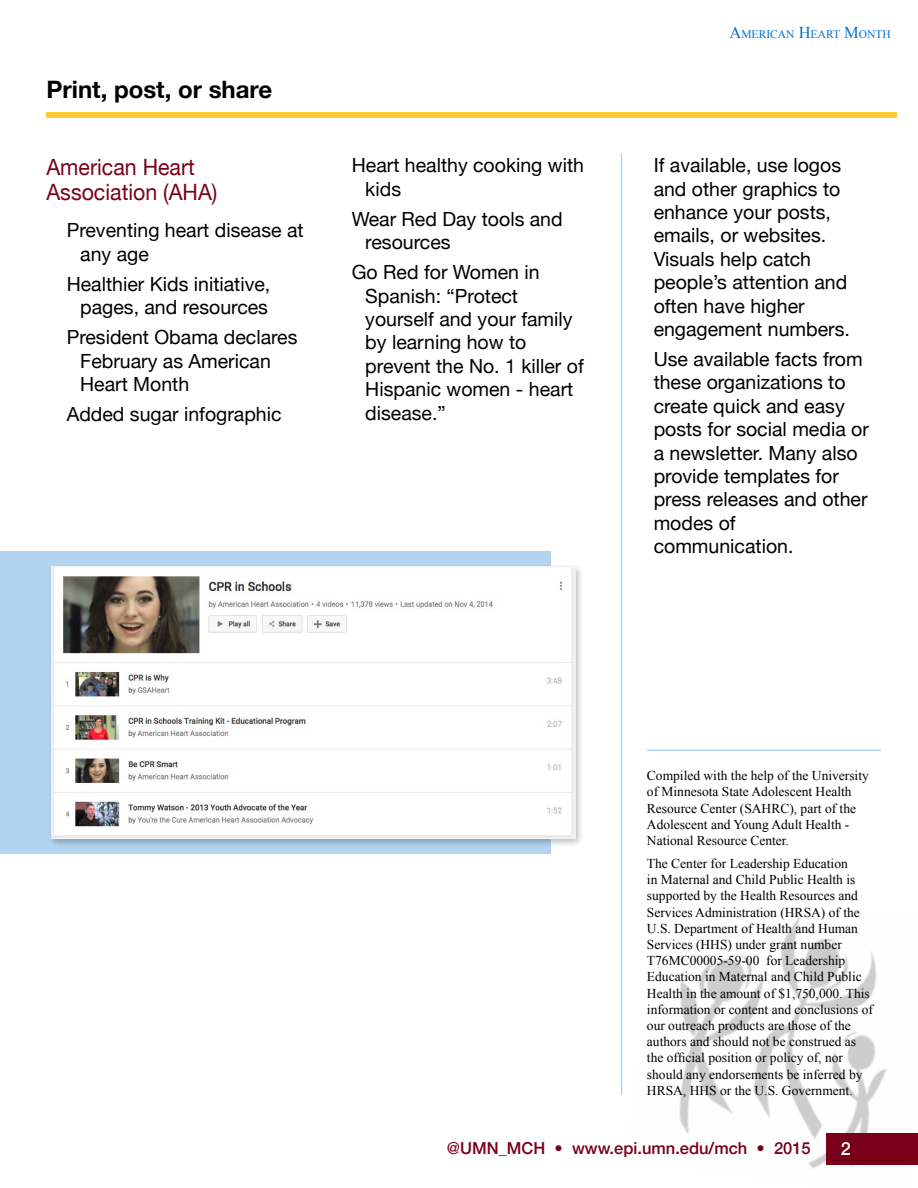
<style>
.page{position:relative;width:918px;height:1188px;background:#fff}
.page>*{position:absolute;margin:0;border:0;box-sizing:border-box;transform-origin:0 0}
.t1{font:700 24px "Helvetica Neue";color:#000}
.t2{font:22.5px/25.5px "Helvetica Neue";color:#790019;scale:.95 1}
.Social_media_text{font:19.5px/23.4px "Helvetica Neue";color:#000}
.t3{font:500 18px "Helvetica Neue";color:#fff}
.t4{font:500 16.5px "Helvetica Neue";color:#790019}
.t5{font:13.5px/16.2px "Times New Roman";color:#000}
.t6{font:11.55px "Times New Roman";color:#0071ce}
.s1{font-size:16.5px}
</style>
<div class="page">
<img style="left:679px;top:913px;width:208px;height:256px">
<div style="left:827px;top:1133px;width:91px;height:32px;background:#790019"></div>
<div style="left:46px;top:112px;width:851px;height:6px;background:#fc3"></div>
<hr style="left:621px;top:154px;width:1px;height:941px;background:#0071ce">
<div style="left:0;top:551px;width:551px;height:303px;background:#b3d4f0"></div>
<div style="left:48px;top:564px;width:536px;height:284px;background:#000;opacity:.25"></div>
<img style="left:51px;top:567px;width:524px;height:272px">
<hr style="left:647px;top:750px;width:234px;height:1px;background:#0071ce">
<p class="t1" style="left:46px;top:70px;width:227px">Print, post, or share</p>
<p class="t2" style="left:46px;top:156px;width:181px">American Heart<br>Association (AHA)</p>
<p class="Social_media_text" style="left:80px;top:220px;width:225px;text-indent:-14px">Preventing heart disease at any age</p>
<p class="Social_media_text" style="left:67px;top:273px;width:205px;text-align:center">Healthier Kids initiative, pages, and resources</p>
<p class="Social_media_text" style="left:80px;top:327px;width:219px;text-indent:-14px">President Obama declares<br>February as American<br>Heart Month</p>
<p class="Social_media_text" style="left:67px;top:404px;width:216px">Added sugar infographic</p>
<p class="Social_media_text" style="left:365px;top:155px;width:220px;text-indent:-14px">Heart healthy cooking with kids</p>
<p class="Social_media_text" style="left:365px;top:208px;width:199px;text-indent:-14px">Wear Red Day tools and resources</p>
<p class="Social_media_text" style="left:365px;top:262px;width:220px;text-indent:-14px">Go Red for Women in<br>Spanish: “Protect yourself and your family by learning how to prevent the No. 1 killer of<br>Hispanic women - heart disease.”</p>
<p class="t6" style="left:729px;top:27px;width:163px"><span class="s1">A</span>MERICAN <span class="s1">H</span>EART <span class="s1">M</span>ONTH</p>
<p class="Social_media_text" style="left:654px;top:155px;width:198px">If available, use logos and other graphics to enhance your posts, emails, or websites.<br>Visuals help catch people’s attention and often have higher engagement numbers.</p>
<p class="Social_media_text" style="left:654px;top:349px;width:217px">Use available facts from these organizations to create quick and easy posts for social media or a newsletter. Many also provide templates for press releases and other modes of communication.</p>
<p class="t5" style="left:647px;top:767px;width:223px">Compiled with the help of the University of Minnesota State Adolescent Health Resource Center (SAHRC), part of the Adolescent and Young Adult Health - National Resource Center.</p>
<p class="t5" style="left:647px;top:855px;width:228px">The Center for Leadership Education<br>in Maternal and Child Public Health is supported by the Health Resources and Services Administration (HRSA) of the U.S. Department of Health and Human Services (HHS) under grant number T76MC00005-59-00 for Leadership Education in Maternal and Child Public Health in the amount of $1,750,000. This information or content and conclusions of our outreach products are those of the authors and should not be construed as the official position or policy of, nor should any endorsements be inferred by HRSA, HHS or the U.S. Government.</p>
<p class="t4" style="left:447px;top:1135px;width:365px">@UMN_MCH • www.epi.umn.edu/mch • 2015</p>
<p class="t3" style="left:841px;top:1134px;width:12px">2</p>
</div>
